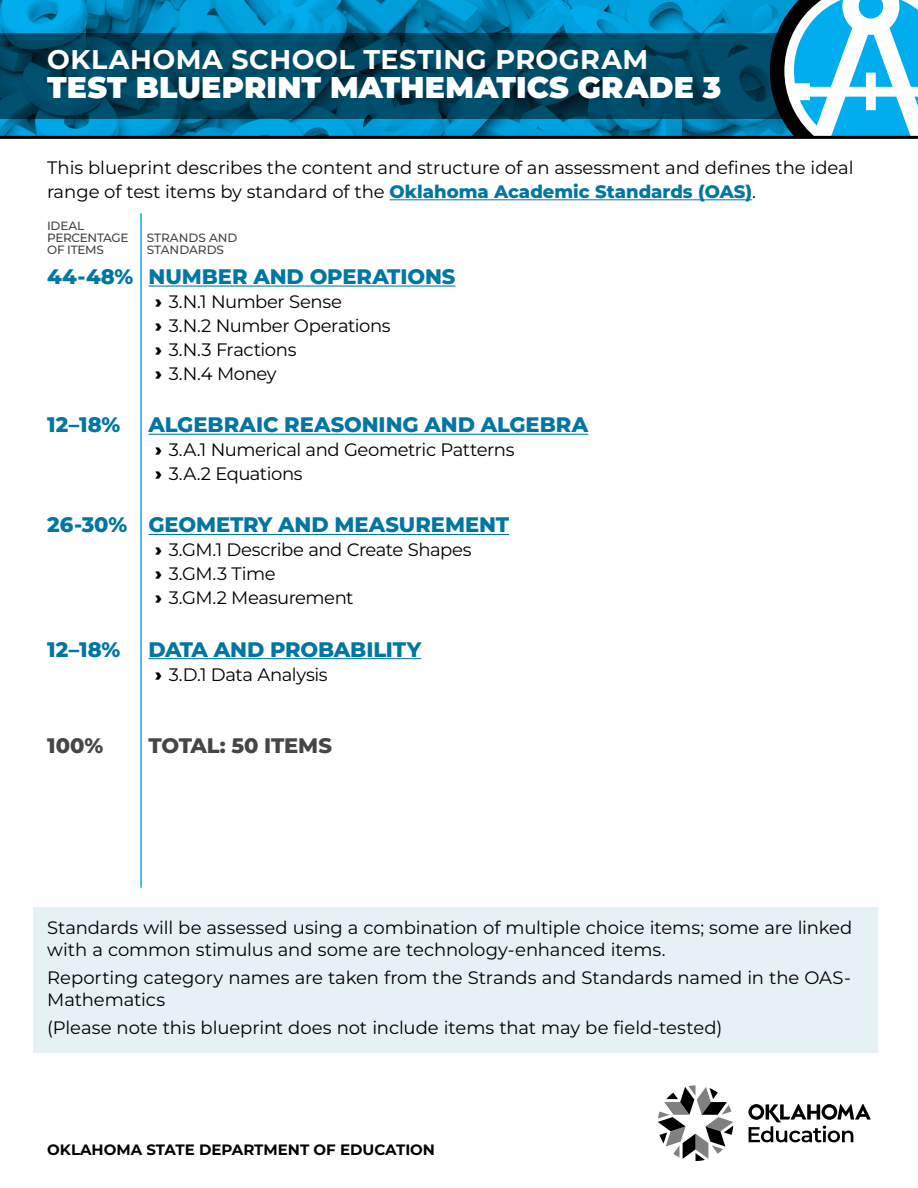
<style>
.page{position:relative;width:918px;height:1188px;background:#fff}
.page>*{position:absolute;margin:0;border:0;box-sizing:border-box;transform-origin:0 0}
.t1{font:900 30px "Montserrat";letter-spacing:.005em;color:#fff}
.t2{font:700 27px "Montserrat";letter-spacing:.02em;color:#fff}
.t3{font:800 21px "Montserrat";letter-spacing:-.005em;color:#0076a3}
.t4{font:800 21px "Montserrat";letter-spacing:-.005em;color:#464547}
.t5{font:18px/24px "Montserrat";letter-spacing:-.01em;color:#000}
.t6{font:700 15px "Montserrat";color:#000}
.t7{font:500 12px/12px "Montserrat";letter-spacing:-.015em;color:#464547}
.s1{font-weight:800;color:#0076a3}
.s2{font-weight:900}
</style>
<div class="page">
<svg style="left:0;top:0;width:770px;height:136px;background:#006186"></svg>
<svg style="left:770px;top:0;width:148px;height:136px"></svg>
<hr style="left:0;top:136px;width:918px;height:3px;background:#000">
<hr style="left:390px;top:199px;width:362px;height:1px;background:#0076a3">
<hr style="left:148px;top:286px;width:308px;height:1px;background:#0076a3">
<hr style="left:148px;top:434px;width:440px;height:1px;background:#0076a3">
<hr style="left:148px;top:534px;width:361px;height:1px;background:#0076a3">
<hr style="left:148px;top:658px;width:273px;height:1px;background:#0076a3">
<hr style="left:140px;top:213px;width:2px;height:675px;background:#00aeef">
<div style="left:33px;top:908px;width:845px;height:145px;background:#e6f1f5"></div>
<svg style="left:658px;top:1085px;width:75px;height:76px"></svg>
<svg style="left:748px;top:1104px;width:123px;height:38px"></svg>
<h2 class="t2" style="left:47px;top:42px;width:603px">OKLAHOMA SCHOOL TESTING PROGRAM</h2>
<h1 class="t1" style="left:47px;top:68px;width:676px">TEST BLUEPRINT MATHEMATICS GRADE 3</h1>
<p class="t5" style="left:47px;top:155px;width:808px">This blueprint describes the content and structure of an assessment and defines the ideal range of test items by standard of the <span class="s1">Oklahoma Academic Standards (OAS)</span>.</p>
<p class="t7" style="left:47px;top:219px;width:83px">IDEAL<br>PERCENTAGE<br>OF ITEMS</p>
<p class="t7" style="left:147px;top:231px;width:92px">STRANDS AND<br>STANDARDS</p>
<p class="t3" style="left:47px;top:263px;width:410px">44-48% NUMBER AND OPERATIONS</p>
<p class="t5" style="left:155px;top:289px;width:237px"><span class="s2">›</span> 3.N.1 Number Sense<br><span class="s2">›</span> 3.N.2 Number Operations <span class="s2">›</span> 3.N.3 Fractions<br><span class="s2">›</span> 3.N.4 Money</p>
<p class="t3" style="left:47px;top:411px;width:74px">12–18%</p>
<p class="t3" style="left:149px;top:411px;width:441px">ALGEBRAIC REASONING AND ALGEBRA</p>
<p class="t5" style="left:155px;top:437px;width:361px"><span class="s2">›</span> 3.A.1 Numerical and Geometric Patterns <span class="s2">›</span> 3.A.2 Equations</p>
<p class="t3" style="left:47px;top:511px;width:463px">26-30% GEOMETRY AND MEASUREMENT</p>
<p class="t5" style="left:155px;top:537px;width:318px"><span class="s2">›</span> 3.GM.1 Describe and Create Shapes <span class="s2">›</span> 3.GM.3 Time<br><span class="s2">›</span> 3.GM.2 Measurement</p>
<p class="t3" style="left:47px;top:635px;width:74px">12–18%</p>
<p class="t3" style="left:149px;top:635px;width:274px">DATA AND PROBABILITY</p>
<p class="t5" style="left:155px;top:662px;width:174px"><span class="s2">›</span> 3.D.1 Data Analysis</p>
<p class="t4" style="left:47px;top:732px;width:57px">100%</p>
<p class="t4" style="left:148px;top:732px;width:185px">TOTAL: 50 ITEMS</p>
<p class="t5" style="left:47px;top:917px;width:807px;line-height:21.6px">Standards will be assessed using a combination of multiple choice items; some are linked with a common stimulus and some are technology-enhanced items.</p>
<p class="t5" style="left:47px;top:967px;width:805px;line-height:21.6px">Reporting category names are taken from the Strands and Standards named in the OAS-<br>Mathematics</p>
<p class="t5" style="left:47px;top:1015px;width:677px">(Please note this blueprint does not include items that may be field-tested)</p>
<p class="t6" style="left:47px;top:1140px;width:389px">OKLAHOMA STATE DEPARTMENT OF EDUCATION</p>
</div>
